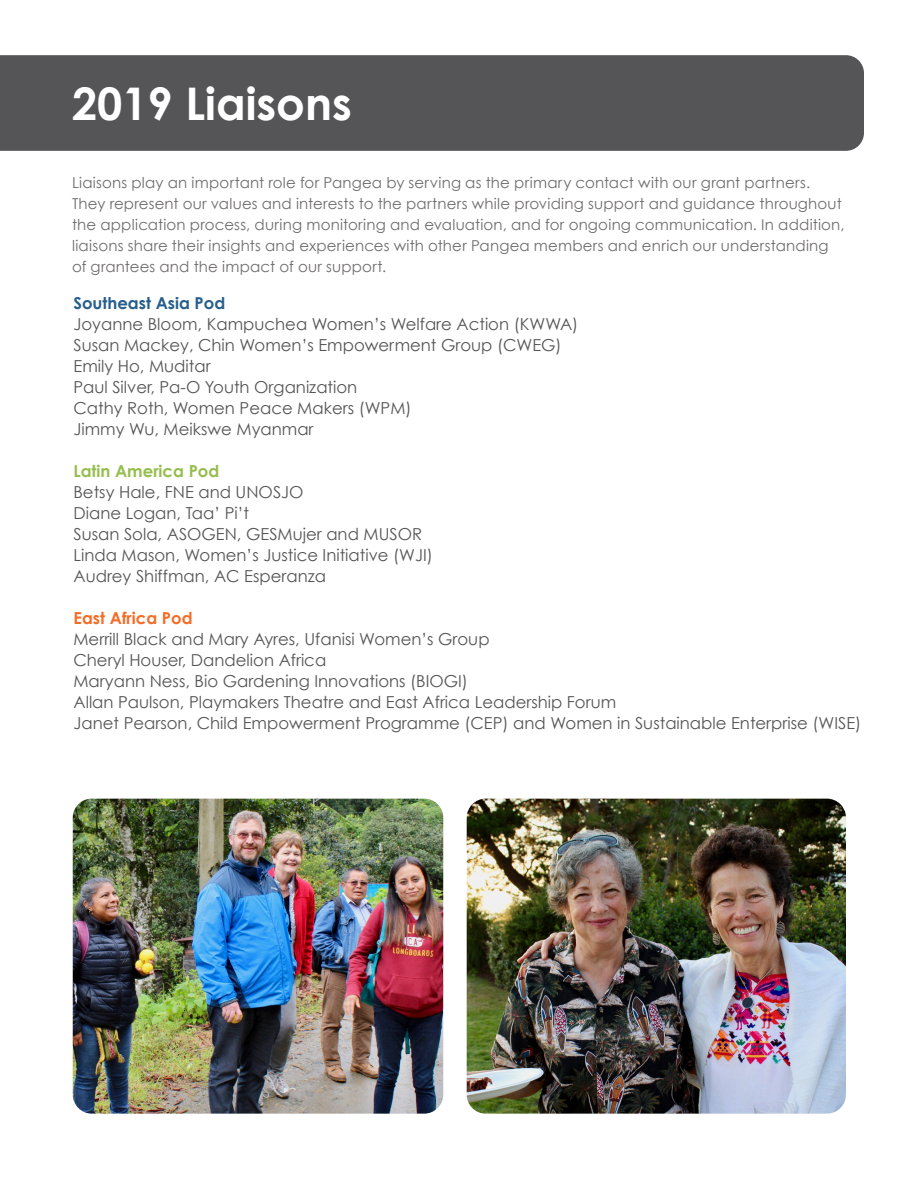
<style>
.page{position:relative;width:918px;height:1188px;background:#fff}
.page>*{position:absolute;margin:0;border:0;box-sizing:border-box;transform-origin:0 0}
.t1{font:700 45px "Century Gothic";color:#fff}
.t2{font:16.5px "Century Gothic";color:#555557}
.t3{font:700 16.5px "Century Gothic";color:#265e8c}
.t4{font:700 16.5px "Century Gothic";color:#95be4e}
.t5{font:700 16.5px "Century Gothic";color:#f36d27}
.t6{font:15px/21px "Century Gothic";letter-spacing:.01em;color:#6f6c6e}
</style>
<div class="page">
<div style="left:0;top:55px;width:864px;height:96px;background:#555557"></div>
<img style="left:73px;top:799px;width:370px;height:315px">
<img style="left:467px;top:799px;width:379px;height:315px">
<p class="t1" style="left:72px;top:75px;width:281px">2019 Liaisons</p>
<p class="t6" style="left:72px;top:171px;width:774px">Liaisons play an important role for Pangea by serving as the primary contact with our grant partners.<br>They represent our values and interests to the partners while providing support and guidance throughout the application process, during monitoring and evaluation, and for ongoing communication. In addition, liaisons share their insights and experiences with other Pangea members and enrich our understanding of grantees and the impact of our support.</p>
<p class="t3" style="left:74px;top:293px;width:153px">Southeast Asia Pod</p>
<p class="t2" style="left:74px;top:314px;width:506px">Joyanne Bloom, Kampuchea Women’s Welfare Action (KWWA)</p>
<p class="t2" style="left:74px;top:335px;width:490px">Susan Mackey, Chin Women’s Empowerment Group (CWEG)</p>
<p class="t2" style="left:74px;top:356px;width:139px">Emily Ho, Muditar</p>
<p class="t2" style="left:74px;top:377px;width:285px">Paul Silver, Pa-O Youth Organization</p>
<p class="t2" style="left:74px;top:398px;width:340px">Cathy Roth, Women Peace Makers (WPM)</p>
<p class="t2" style="left:74px;top:419px;width:242px">Jimmy Wu, Meikswe Myanmar</p>
<p class="t4" style="left:74px;top:461px;width:147px">Latin America Pod</p>
<p class="t2" style="left:74px;top:482px;width:232px">Betsy Hale, FNE and UNOSJO</p>
<p class="t2" style="left:74px;top:503px;width:177px">Diane Logan, Taa’ Pi’t</p>
<p class="t2" style="left:74px;top:524px;width:350px">Susan Sola, ASOGEN, GESMujer and MUSOR</p>
<p class="t2" style="left:74px;top:545px;width:361px">Linda Mason, Women’s Justice Initiative (WJI)</p>
<p class="t2" style="left:74px;top:566px;width:254px">Audrey Shiffman, AC Esperanza</p>
<p class="t5" style="left:74px;top:608px;width:121px">East Africa Pod</p>
<p class="t2" style="left:74px;top:629px;width:418px">Merrill Black and Mary Ayres, Ufanisi Women’s Group</p>
<p class="t2" style="left:74px;top:650px;width:254px">Cheryl Houser, Dandelion Africa</p>
<p class="t2" style="left:74px;top:671px;width:396px">Maryann Ness, Bio Gardening Innovations (BIOGI)</p>
<p class="t2" style="left:74px;top:692px;width:544px">Allan Paulson, Playmakers Theatre and East Africa Leadership Forum</p>
<p class="t2" style="left:74px;top:713px;width:789px">Janet Pearson, Child Empowerment Programme (CEP) and Women in Sustainable Enterprise (WISE)</p>
</div>
